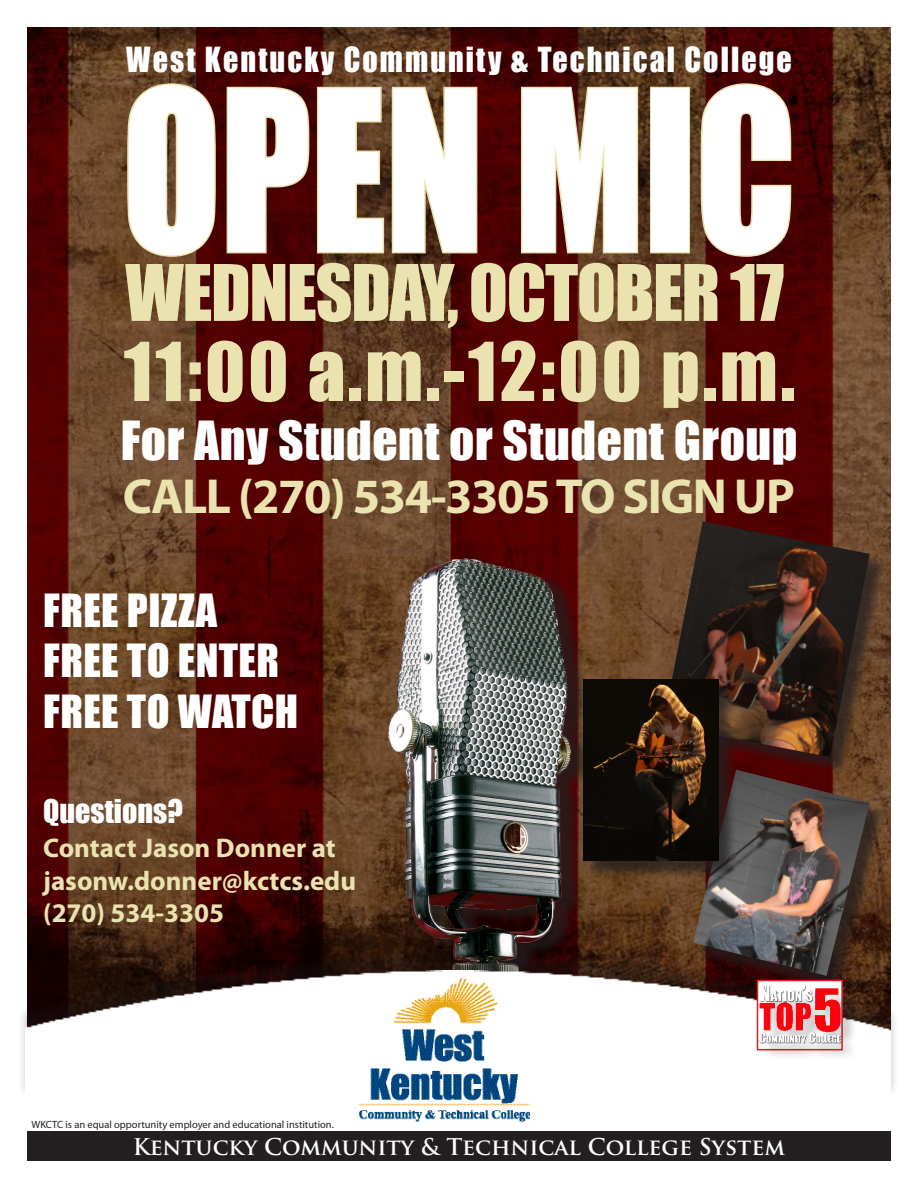
<style>
.page{position:relative;width:918px;height:1188px;background:#fff}
.page>*{position:absolute;margin:0;border:0;box-sizing:border-box;transform-origin:0 0}
.t1{font:207px "Impact";color:#fff;scale:.87 1}
.t2{font:75px "Impact";letter-spacing:.04em;color:#eae3af}
.t3{font:72px "Impact";letter-spacing:-.02em;color:#eae3af}
.t4{font:49.5px "Impact";letter-spacing:.01em;color:#fff}
.t5{font:700 49.5px "Myriad Pro";letter-spacing:-.03em;color:#eae3af}
.t6{font:42px "Impact";letter-spacing:.01em;color:#fff}
.t7{font:31.8px "Impact";letter-spacing:.07em;color:#fff;scale:.94 1}
.t8{font:30px "Impact";color:#fff}
.t9{font:700 27px "Myriad Pro";color:#eae3af}
.t10{font:700 22.5px "Trajan Pro";color:#fff}
.t11{font:10.5px "Myriad Pro";color:#231f20}
</style>
<div class="page">
<img style="left:27px;top:27px;width:864px;height:921px">
<img style="left:349px;top:544px;width:268px;height:404px">
<div style="left:27px;top:1131px;width:864px;height:30px;background:#231f20"></div>
<div style="left:17px;top:948px;width:882px;height:150px;background:#231f20;opacity:.25"></div>
<img style="left:26px;top:971px;width:865px;height:127px">
<img style="left:359px;top:979px;width:171px;height:142px">
<svg style="left:126px;top:82px;width:91px;height:176px;background:#714b31"></svg>
<svg style="left:225px;top:85px;width:254px;height:170px;background:#613424"></svg>
<svg style="left:519px;top:85px;width:121px;height:170px;background:#663a28"></svg>
<div style="left:650px;top:87px;width:40px;height:166px;border:3px solid #eae3af"></div>
<svg style="left:699px;top:82px;width:94px;height:176px;background:#5c2019"></svg>
<div style="left:666px;top:524px;width:222px;height:251px;background:#231f20;opacity:.75"></div>
<img style="left:663px;top:521px;width:207px;height:236px">
<div style="left:696px;top:773px;width:191px;height:221px;background:#231f20;opacity:.75"></div>
<img style="left:693px;top:770px;width:177px;height:206px">
<div style="left:585px;top:682px;width:152px;height:197px;background:#231f20;opacity:.75"></div>
<img style="left:583px;top:679px;width:135px;height:181px">
<div style="left:762px;top:988px;width:96px;height:73px;background:#231f20;opacity:.24"></div>
<img style="left:757px;top:980px;width:85px;height:65px">
<p class="t7" style="left:126px;top:35px;width:710px">West Kentucky Community &amp; Technical College</p>
<p class="t1" style="left:122px;top:10px;width:776px">OPEN MIC</p>
<p class="t3" style="left:125px;top:237px;width:660px">WEDNESDAY, OCTOBER 17</p>
<p class="t2" style="left:124px;top:313px;width:672px">11:00 a.m.-12:00 p.m.</p>
<p class="t4" style="left:121px;top:402px;width:678px">For Any Student or Student Group</p>
<p class="t5" style="left:123px;top:464px;width:674px">CALL (270) 534-3305 TO SIGN UP</p>
<p class="t6" style="left:43px;top:578px;width:176px">FREE PIZZA</p>
<p class="t6" style="left:43px;top:628px;width:237px">FREE TO ENTER</p>
<p class="t6" style="left:43px;top:679px;width:257px">FREE TO WATCH</p>
<p class="t8" style="left:43px;top:788px;width:141px">Questions?</p>
<p class="t9" style="left:43px;top:831px;width:294px">Contact Jason Donner at</p>
<p class="t9" style="left:43px;top:863px;width:314px">jasonw.donner@kctcs.edu</p>
<p class="t9" style="left:43px;top:895px;width:182px">(270) 534-3305</p>
<p class="t11" style="left:32px;top:1118px;width:304px">WKCTC is an equal opportunity employer and educational institution.</p>
<p class="t10" style="left:133px;top:1133px;width:654px">Kentucky Community &amp; Technical College System</p>
</div>
